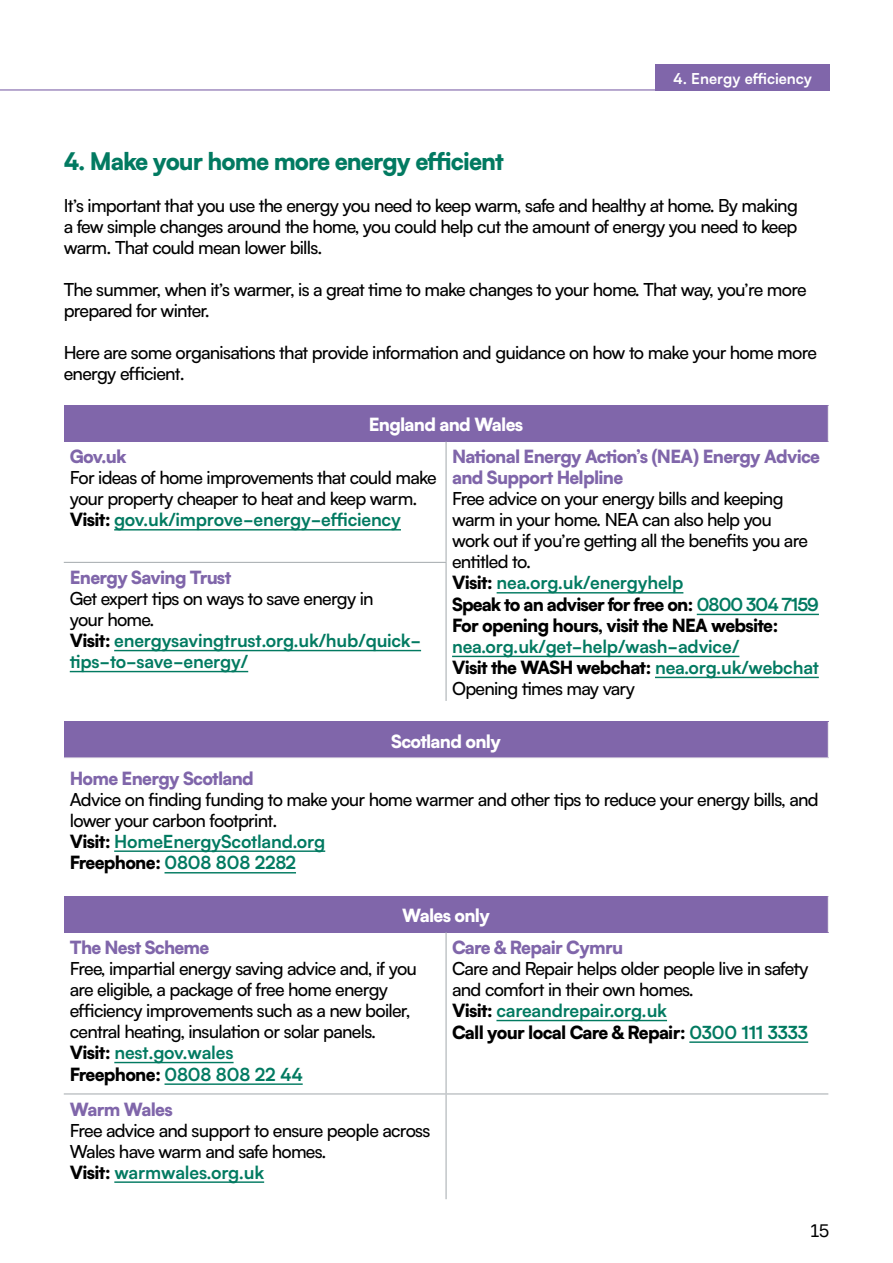
<style>
.page{position:relative;width:893px;height:1263px;background:#fff}
.page>*{position:absolute;margin:0;border:0;box-sizing:border-box;transform-origin:0 0}
.t1{font:900 24px "Folito";letter-spacing:-.04em;color:#027a61}
.t2{font:500 18px/21px "Folito";letter-spacing:-.04em;color:#000}
.t3{font:700 18px/21px "Folito";letter-spacing:-.01em;color:#027a61}
.t4{font:900 18px/21px "Folito";letter-spacing:-.04em;color:#000}
.t5{font:900 18px "Folito";letter-spacing:-.04em;color:#8066aa}
.t6{font:900 18px "Folito";letter-spacing:-.04em;color:#fff}
.t7{font:18px "Formular";color:#000}
.BC_bullets_Teal{font:700 15px "Folito";color:#fff}
.s1{font-weight:900;color:#000}
.s2{font-weight:900;color:#8066aa}
.s3{font-weight:900}
.s4{font-weight:700;color:#027a61}
</style>
<div class="page">
<div style="left:64px;top:405px;width:764px;height:37px;background:#8066aa"></div>
<hr style="left:445px;top:442px;width:2px;height:120px;background:#adb2b6">
<hr style="left:64px;top:562px;width:383px;height:1px;background:#adb2b6">
<hr style="left:445px;top:563px;width:2px;height:138px;background:#adb2b6">
<hr style="left:828px;top:405px;width:1px;height:37px;background:#f3f3f2">
<hr style="left:114px;top:529px;width:287px;height:1px;background:#027a61">
<hr style="left:497px;top:592px;width:186px;height:1px;background:#027a61">
<hr style="left:697px;top:614px;width:122px;height:1px;background:#027a61">
<hr style="left:452px;top:656px;width:287px;height:1px;background:#027a61">
<hr style="left:655px;top:677px;width:164px;height:1px;background:#027a61">
<hr style="left:114px;top:650px;width:307px;height:1px;background:#027a61">
<hr style="left:70px;top:671px;width:178px;height:1px;background:#027a61">
<div style="left:64px;top:722px;width:764px;height:36px;background:#8066aa"></div>
<hr style="left:64px;top:757px;width:765px;height:1px;background:#f3f3f2">
<hr style="left:828px;top:722px;width:1px;height:35px;background:#f3f3f2">
<hr style="left:114px;top:850px;width:211px;height:2px;background:#027a61">
<hr style="left:165px;top:872px;width:131px;height:1px;background:#027a61">
<div style="left:64px;top:896px;width:764px;height:36px;background:#8066aa"></div>
<hr style="left:445px;top:932px;width:2px;height:161px;background:#adb2b6">
<hr style="left:64px;top:1093px;width:382px;height:1px;background:#adb2b6">
<hr style="left:446px;top:1093px;width:382px;height:1px;background:#adb2b6">
<hr style="left:445px;top:1094px;width:2px;height:105px;background:#adb2b6">
<hr style="left:828px;top:896px;width:1px;height:36px;background:#f3f3f2">
<hr style="left:114px;top:1062px;width:120px;height:1px;background:#027a61">
<hr style="left:165px;top:1083px;width:138px;height:2px;background:#027a61">
<hr style="left:496px;top:1020px;width:171px;height:1px;background:#027a61">
<hr style="left:689px;top:1041px;width:119px;height:2px;background:#027a61">
<hr style="left:114px;top:1181px;width:150px;height:2px;background:#027a61">
<hr style="left:0;top:89px;width:829px;height:2px;background:#8066aa">
<div style="left:655px;top:64px;width:174px;height:27px;background:#8066aa"></div>
<p class="BC_bullets_Teal" style="left:673px;top:67px;width:140px">4. Energy efficiency</p>
<p class="t1" style="left:64px;top:142px;width:442px">4. Make your home more energy efficient</p>
<p class="t2" style="left:64px;top:194px;width:735px;text-align:justify">It’s important that you use the energy you need to keep warm, safe and healthy at home. By making a few simple changes around the home, you could help cut the amount of energy you need to keep warm. That could mean lower bills.</p>
<p class="t2" style="left:64px;top:278px;width:744px">The summer, when it’s warmer, is a great time to make changes to your home. That way, you’re more prepared for winter.</p>
<p class="t2" style="left:64px;top:341px;width:755px">Here are some organisations that provide information and guidance on how to make your home more energy efficient.</p>
<p class="t6" style="left:369px;top:411px;width:156px">England and Wales</p>
<p class="t5" style="left:70px;top:443px;width:58px">Gov.uk</p>
<p class="t2" style="left:70px;top:467px;width:368px">For ideas of home improvements that could make your property cheaper to heat and keep warm.</p>
<p class="t3" style="left:70px;top:508px;width:333px"><span class="s1">Visit:</span> gov.uk/improve-energy-efficiency</p>
<p class="t2" style="left:452px;top:446px;width:370px"><span class="s2">National Energy Action’s (NEA) Energy Advice and Support Helpline<br></span>Free advice on your energy bills and keeping warm in your home. NEA can also help you<br>work out if you’re getting all the benefits you are entitled to.<br><span class="s3">Visit:</span> <span class="s4">nea.org.uk/energyhelp</span></p>
<p class="t4" style="left:452px;top:593px;width:368px">Speak to an adviser for free on: <span class="s4">0800 304 7159</span></p>
<p class="t4" style="left:452px;top:614px;width:328px">For opening hours, visit the NEA website: <span class="s4">nea.org.uk/get-help/wash-advice/</span></p>
<p class="t4" style="left:452px;top:656px;width:368px">Visit the WASH webchat: <span class="s4">nea.org.uk/webchat</span></p>
<p class="t2" style="left:452px;top:677px;width:185px">Opening times may vary</p>
<p class="t5" style="left:70px;top:563px;width:163px">Energy Saving Trust</p>
<p class="t2" style="left:70px;top:587px;width:305px">Get expert tips on ways to save energy in your home.</p>
<p class="t3" style="left:70px;top:629px;width:353px"><span class="s1">Visit:</span> energysavingtrust.org.uk/hub/quick&shy;tips-to-save-energy/</p>
<p class="t6" style="left:391px;top:727px;width:111px">Scotland only</p>
<p class="t5" style="left:70px;top:764px;width:186px">Home Energy Scotland</p>
<p class="t2" style="left:70px;top:788px;width:750px">Advice on finding funding to make your home warmer and other tips to reduce your energy bills, and lower your carbon footprint.</p>
<p class="t3" style="left:70px;top:829px;width:257px;line-height:21.6px"><span class="s1">Visit:</span> HomeEnergyScotland.org<br><span class="s1">Freephone:</span> 0808 808 2282</p>
<p class="t6" style="left:402px;top:901px;width:89px">Wales only</p>
<p class="t5" style="left:70px;top:933px;width:141px">The Nest Scheme</p>
<p class="t2" style="left:70px;top:957px;width:349px">Free, impartial energy saving advice and, if you are eligible, a package of free home energy efficiency improvements such as a new boiler, central heating, insulation or solar panels.</p>
<p class="t3" style="left:70px;top:1041px;width:165px"><span class="s1">Visit:</span> nest.gov.wales</p>
<p class="t3" style="left:70px;top:1063px;width:234px"><span class="s1">Freephone:</span> 0808 808 22 44</p>
<p class="t5" style="left:452px;top:933px;width:173px">Care &amp; Repair Cymru</p>
<p class="t2" style="left:452px;top:957px;width:358px">Care and Repair helps older people live in safety and comfort in their own homes.</p>
<p class="t4" style="left:452px;top:998px;width:358px;line-height:21.6px">Visit: <span class="s4">careandrepair.org.uk<br></span>Call your local Care &amp; Repair: <span class="s4">0300 111 3333</span></p>
<p class="t5" style="left:70px;top:1095px;width:105px">Warm Wales</p>
<p class="t2" style="left:70px;top:1119px;width:362px">Free advice and support to ensure people across<br>Wales have warm and safe homes.</p>
<p class="t3" style="left:70px;top:1161px;width:196px"><span class="s1">Visit:</span> warmwales.org.uk</p>
<p class="t7" style="left:810px;top:1219px;width:21px">15</p>
</div>
